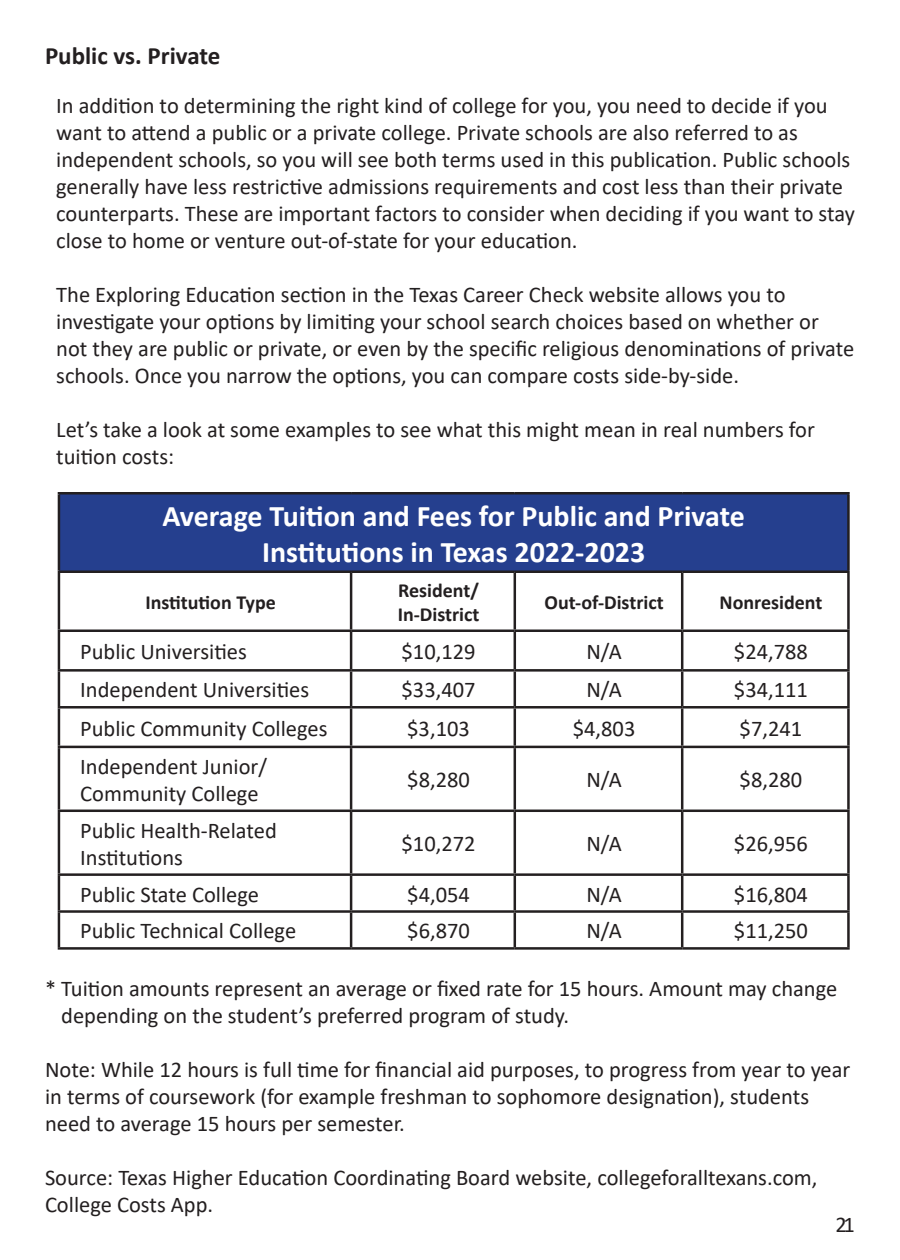
<style>
.page{position:relative;width:900px;height:1260px;background:#fff}
.page>*{position:absolute;margin:0;border:0;box-sizing:border-box;transform-origin:0 0}
.t1{font:700 30px/36px "Calibri";color:#fff;text-align:center}
.t2{font:700 25px "Calibri";color:#231f20}
.Body_9pt{font:22.5px/27px "Calibri";color:#231f20}
.Body_9pt_Center_Tabl{font:22.5px "Calibri";color:#231f20}
.Body_8pt_Bold_Table{font:700 20px "Calibri";color:#231f20}
</style>
<div class="page">
<div style="left:59px;top:493px;width:789px;height:79px;background:#253f8e"></div>
<svg style="left:60px;top:709px;width:787px;height:37px"></svg>
<hr style="left:58px;top:492px;width:293px;height:2px;background:#231f20">
<hr style="left:58px;top:495px;width:2px;height:76px;background:#231f20">
<hr style="left:351px;top:492px;width:164px;height:2px;background:#231f20">
<hr style="left:515px;top:492px;width:167px;height:2px;background:#231f20">
<hr style="left:682px;top:492px;width:168px;height:2px;background:#231f20">
<hr style="left:847px;top:495px;width:3px;height:76px;background:#231f20">
<hr style="left:58px;top:571px;width:293px;height:2px;background:#231f20">
<hr style="left:58px;top:573px;width:2px;height:57px;background:#231f20">
<hr style="left:351px;top:571px;width:164px;height:2px;background:#231f20">
<hr style="left:350px;top:573px;width:2px;height:57px;background:#231f20">
<hr style="left:515px;top:571px;width:167px;height:2px;background:#231f20">
<hr style="left:514px;top:573px;width:2px;height:57px;background:#231f20">
<hr style="left:682px;top:571px;width:168px;height:2px;background:#231f20">
<hr style="left:681px;top:573px;width:2px;height:57px;background:#231f20">
<hr style="left:847px;top:573px;width:3px;height:57px;background:#231f20">
<hr style="left:58px;top:630px;width:293px;height:2px;background:#231f20">
<hr style="left:58px;top:632px;width:2px;height:37px;background:#231f20">
<hr style="left:351px;top:630px;width:164px;height:2px;background:#231f20">
<hr style="left:350px;top:632px;width:2px;height:37px;background:#231f20">
<hr style="left:515px;top:630px;width:167px;height:2px;background:#231f20">
<hr style="left:514px;top:632px;width:2px;height:37px;background:#231f20">
<hr style="left:682px;top:630px;width:168px;height:2px;background:#231f20">
<hr style="left:681px;top:632px;width:2px;height:37px;background:#231f20">
<hr style="left:847px;top:632px;width:3px;height:37px;background:#231f20">
<hr style="left:58px;top:669px;width:293px;height:3px;background:#231f20">
<hr style="left:58px;top:672px;width:2px;height:34px;background:#231f20">
<hr style="left:351px;top:669px;width:164px;height:3px;background:#231f20">
<hr style="left:350px;top:672px;width:2px;height:34px;background:#231f20">
<hr style="left:515px;top:669px;width:167px;height:3px;background:#231f20">
<hr style="left:514px;top:672px;width:2px;height:34px;background:#231f20">
<hr style="left:682px;top:669px;width:168px;height:3px;background:#231f20">
<hr style="left:681px;top:672px;width:2px;height:34px;background:#231f20">
<hr style="left:847px;top:672px;width:3px;height:34px;background:#231f20">
<hr style="left:58px;top:706px;width:293px;height:3px;background:#231f20">
<hr style="left:58px;top:709px;width:2px;height:37px;background:#231f20">
<hr style="left:351px;top:706px;width:164px;height:3px;background:#231f20">
<hr style="left:350px;top:709px;width:2px;height:37px;background:#231f20">
<hr style="left:515px;top:706px;width:167px;height:3px;background:#231f20">
<hr style="left:514px;top:709px;width:2px;height:37px;background:#231f20">
<hr style="left:682px;top:706px;width:168px;height:3px;background:#231f20">
<hr style="left:681px;top:709px;width:2px;height:37px;background:#231f20">
<hr style="left:847px;top:709px;width:3px;height:37px;background:#231f20">
<hr style="left:58px;top:746px;width:293px;height:2px;background:#231f20">
<hr style="left:58px;top:748px;width:2px;height:62px;background:#231f20">
<hr style="left:351px;top:746px;width:164px;height:2px;background:#231f20">
<hr style="left:350px;top:748px;width:2px;height:62px;background:#231f20">
<hr style="left:515px;top:746px;width:167px;height:2px;background:#231f20">
<hr style="left:514px;top:748px;width:2px;height:62px;background:#231f20">
<hr style="left:682px;top:746px;width:168px;height:2px;background:#231f20">
<hr style="left:681px;top:748px;width:2px;height:62px;background:#231f20">
<hr style="left:847px;top:748px;width:3px;height:62px;background:#231f20">
<hr style="left:58px;top:810px;width:293px;height:2px;background:#231f20">
<hr style="left:58px;top:812px;width:2px;height:61px;background:#231f20">
<hr style="left:351px;top:810px;width:164px;height:2px;background:#231f20">
<hr style="left:350px;top:812px;width:2px;height:61px;background:#231f20">
<hr style="left:515px;top:810px;width:167px;height:2px;background:#231f20">
<hr style="left:514px;top:812px;width:2px;height:61px;background:#231f20">
<hr style="left:682px;top:810px;width:168px;height:2px;background:#231f20">
<hr style="left:681px;top:812px;width:2px;height:61px;background:#231f20">
<hr style="left:847px;top:812px;width:3px;height:61px;background:#231f20">
<hr style="left:58px;top:873px;width:293px;height:3px;background:#231f20">
<hr style="left:58px;top:876px;width:2px;height:34px;background:#231f20">
<hr style="left:351px;top:873px;width:164px;height:3px;background:#231f20">
<hr style="left:350px;top:876px;width:2px;height:34px;background:#231f20">
<hr style="left:515px;top:873px;width:167px;height:3px;background:#231f20">
<hr style="left:514px;top:876px;width:2px;height:34px;background:#231f20">
<hr style="left:682px;top:873px;width:168px;height:3px;background:#231f20">
<hr style="left:681px;top:876px;width:2px;height:34px;background:#231f20">
<hr style="left:847px;top:876px;width:3px;height:34px;background:#231f20">
<hr style="left:58px;top:910px;width:293px;height:3px;background:#231f20">
<hr style="left:58px;top:913px;width:2px;height:34px;background:#231f20">
<hr style="left:351px;top:910px;width:164px;height:3px;background:#231f20">
<hr style="left:350px;top:913px;width:2px;height:34px;background:#231f20">
<hr style="left:515px;top:910px;width:167px;height:3px;background:#231f20">
<hr style="left:514px;top:913px;width:2px;height:34px;background:#231f20">
<hr style="left:682px;top:910px;width:168px;height:3px;background:#231f20">
<hr style="left:681px;top:913px;width:2px;height:34px;background:#231f20">
<hr style="left:847px;top:913px;width:3px;height:34px;background:#231f20">
<hr style="left:58px;top:947px;width:293px;height:3px;background:#231f20">
<hr style="left:351px;top:947px;width:164px;height:3px;background:#231f20">
<hr style="left:515px;top:947px;width:167px;height:3px;background:#231f20">
<hr style="left:682px;top:947px;width:168px;height:3px;background:#231f20">
<h3 class="t2" style="left:45px;top:38px;width:177px">Public vs. Private</h3>
<p class="Body_9pt" style="left:56px;top:92px;width:800px">In addition to determining the right kind of college for you, you need to decide if you want to attend a public or a private college. Private schools are also referred to as independent schools, so you will see both terms used in this publication. Public schools generally have less restrictive admissions requirements and cost less than their private counterparts. These are important factors to consider when deciding if you want to stay close to home or venture out-of-state for your education.</p>
<p class="Body_9pt" style="left:56px;top:281px;width:800px">The Exploring Education section in the Texas Career Check website allows you to investigate your options by limiting your school search choices based on whether or not they are public or private, or even by the specific religious denominations of private schools. Once you narrow the options, you can compare costs side-by-side.</p>
<p class="Body_9pt" style="left:56px;top:416px;width:760px">Let’s take a look at some examples to see what this might mean in real numbers for tuition costs:</p>
<h2 class="t1" style="left:162px;top:497px;width:584px">Average Tuition and Fees for Public and Private<br>Institutions in Texas 2022-2023</h2>
<p class="Body_8pt_Bold_Table" style="left:145px;top:588px;width:132px">Institution Type</p>
<p class="Body_8pt_Bold_Table" style="left:398px;top:576px;width:82px">Resident/</p>
<p class="Body_8pt_Bold_Table" style="left:398px;top:600px;width:83px">In-District</p>
<p class="Body_8pt_Bold_Table" style="left:545px;top:588px;width:121px">Out-of-District</p>
<p class="Body_8pt_Bold_Table" style="left:720px;top:588px;width:104px">Nonresident</p>
<p class="Body_9pt" style="left:80px;top:637px;width:168px">Public Universities</p>
<p class="Body_9pt_Center_Tabl" style="left:402px;top:636px;width:76px">$10,129</p>
<p class="Body_9pt_Center_Tabl" style="left:586px;top:636px;width:37px">N/A</p>
<p class="Body_9pt_Center_Tabl" style="left:734px;top:636px;width:76px">$24,788</p>
<p class="Body_9pt" style="left:80px;top:676px;width:231px">Independent Universities</p>
<p class="Body_9pt_Center_Tabl" style="left:402px;top:674px;width:76px">$33,407</p>
<p class="Body_9pt_Center_Tabl" style="left:586px;top:674px;width:37px">N/A</p>
<p class="Body_9pt_Center_Tabl" style="left:734px;top:674px;width:76px">$34,111</p>
<p class="Body_9pt" style="left:80px;top:714px;width:249px">Public Community Colleges</p>
<p class="Body_9pt" style="left:407px;top:714px;width:64px">$3,103</p>
<p class="Body_9pt_Center_Tabl" style="left:573px;top:712px;width:64px">$4,803</p>
<p class="Body_9pt_Center_Tabl" style="left:740px;top:712px;width:64px">$7,241</p>
<p class="Body_9pt" style="left:80px;top:752px;width:188px">Independent Junior/<br>Community College</p>
<p class="Body_9pt_Center_Tabl" style="left:407px;top:764px;width:64px">$8,280</p>
<p class="Body_9pt_Center_Tabl" style="left:586px;top:764px;width:37px">N/A</p>
<p class="Body_9pt_Center_Tabl" style="left:740px;top:764px;width:64px">$8,280</p>
<p class="Body_9pt" style="left:80px;top:816px;width:198px">Public Health-Related<br>Institutions</p>
<p class="Body_9pt_Center_Tabl" style="left:402px;top:828px;width:76px">$10,272</p>
<p class="Body_9pt_Center_Tabl" style="left:586px;top:828px;width:37px">N/A</p>
<p class="Body_9pt_Center_Tabl" style="left:734px;top:828px;width:76px">$26,956</p>
<p class="Body_9pt" style="left:80px;top:880px;width:180px">Public State College</p>
<p class="Body_9pt_Center_Tabl" style="left:407px;top:878px;width:64px">$4,054</p>
<p class="Body_9pt_Center_Tabl" style="left:586px;top:878px;width:37px">N/A</p>
<p class="Body_9pt_Center_Tabl" style="left:734px;top:878px;width:76px">$16,804</p>
<p class="Body_9pt" style="left:80px;top:917px;width:218px">Public Technical College</p>
<p class="Body_9pt_Center_Tabl" style="left:407px;top:915px;width:64px">$6,870</p>
<p class="Body_9pt_Center_Tabl" style="left:586px;top:915px;width:37px">N/A</p>
<p class="Body_9pt_Center_Tabl" style="left:734px;top:915px;width:76px">$11,250</p>
<p class="Body_9pt" style="left:61px;top:975px;width:778px;text-indent:-16px">* Tuition amounts represent an average or fixed rate for 15 hours. Amount may change depending on the student’s preferred program of study.</p>
<p class="Body_9pt" style="left:45px;top:1056px;width:807px">Note: While 12 hours is full time for financial aid purposes, to progress from year to year in terms of coursework (for example freshman to sophomore designation), students need to average 15 hours per semester.</p>
<p class="Body_9pt" style="left:45px;top:1164px;width:774px">Source: Texas Higher Education Coordinating Board website, collegeforalltexans.com,<br>College Costs App.</p>
<p class="Body_9pt" style="left:836px;top:1210px;width:21px">21</p>
</div>
